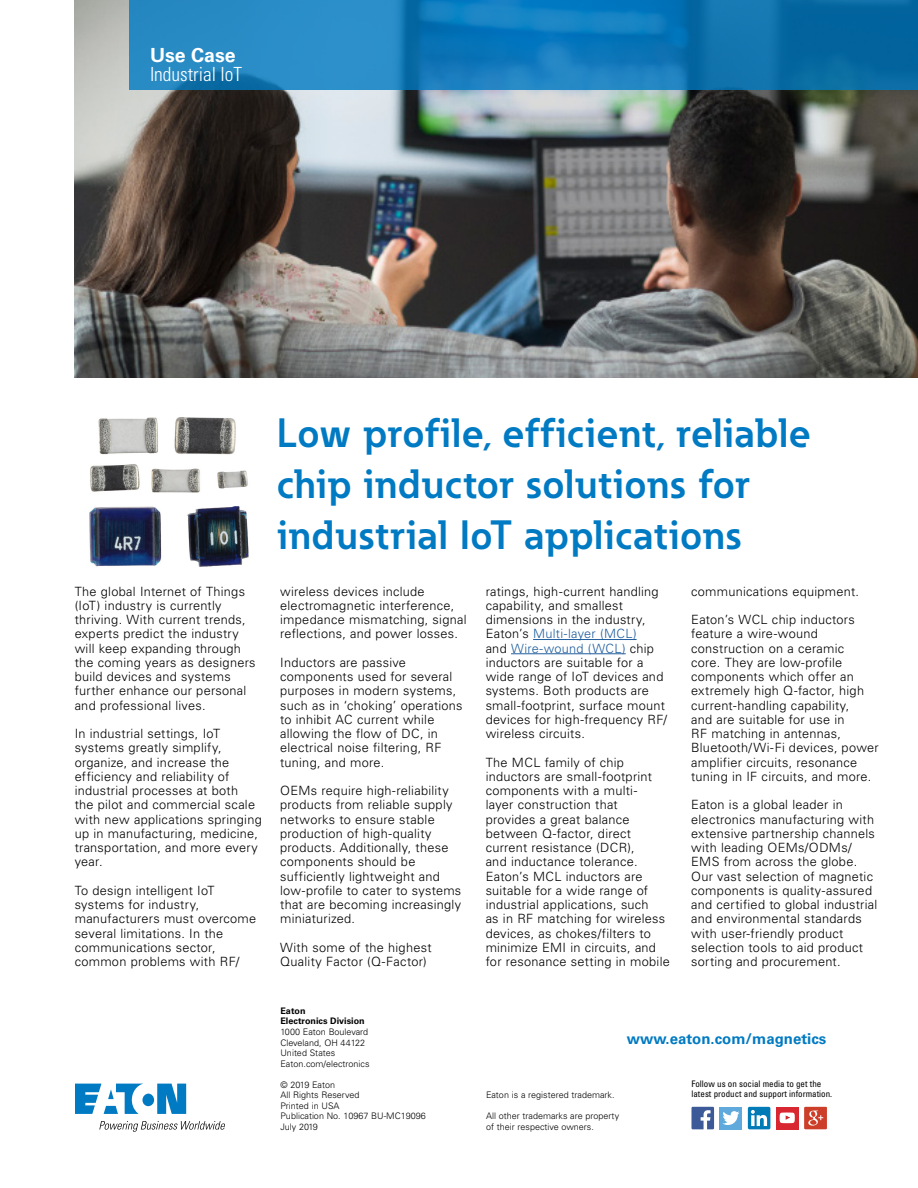
<style>
.page{position:relative;width:918px;height:1188px;background:#fff}
.page>*{position:absolute;margin:0;border:0;box-sizing:border-box;transform-origin:0 0}
.t1{font:700 40.5px/51px "Eaton";letter-spacing:.015em;color:#007ac2}
.t2{font:300 condensed 19.5px "Univers LT Std";color:#fff}
.t3{font:700 19.5px "Univers LT Std";color:#fff}
.t4{font:700 15px "Univers LT Std";color:#007ac2}
.t5{font:300 12.75px/14.2px "Univers LT Std";letter-spacing:.02em;color:#000}
.t6{font:300 9px/10.5px "Univers LT Std";color:#000}
.t7{font:condensed 9px/10.5px "Univers LT Std";color:#000}
.t8{font:700 9px/10.5px "Univers LT Std";color:#000}
.s1{color:#215e9e}
</style>
<div class="page">
<img style="left:89px;top:506px;width:160px;height:61px">
<img style="left:98px;top:417px;width:138px;height:38px">
<hr style="left:533px;top:639px;width:104px;height:1px;background:#215e9e">
<hr style="left:511px;top:653px;width:115px;height:1px;background:#215e9e">
<img style="left:75px;top:0;width:843px;height:378px">
<img style="left:90px;top:464px;width:158px;height:29px">
<svg style="left:129px;top:0;width:789px;height:90px;background:#167bb8"></svg>
<div style="left:776px;top:1107px;width:23px;height:22px;background:#d92732"></div>
<div style="left:720px;top:1107px;width:22px;height:22px;background:#60a9dd"></div>
<svg style="left:692px;top:1107px;width:22px;height:22px"></svg>
<svg style="left:722px;top:1111px;width:17px;height:14px"></svg>
<div style="left:748px;top:1107px;width:22px;height:22px;background:#007bb6;border-radius:2px"></div>
<svg style="left:751px;top:1110px;width:16px;height:16px"></svg>
<svg style="left:804px;top:1107px;width:23px;height:22px"></svg>
<img style="left:808px;top:1111px;width:10px;height:15px">
<svg style="left:780px;top:1113px;width:15px;height:10px"></svg>
<svg style="left:75px;top:1084px;width:111px;height:30px"></svg>
<svg style="left:99px;top:1121px;width:126px;height:11px"></svg>
<h2 class="t3" style="left:150px;top:43px;width:87px">Use Case</h2>
<h2 class="t2" style="left:150px;top:62px;width:94px">Industrial IoT</h2>
<p class="t5" style="left:75px;top:584px;width:182px">The global Internet of Things (IoT) industry is currently thriving. With current trends, experts predict the industry will keep expanding through the coming years as designers build devices and systems further enhance our personal and professional lives.</p>
<p class="t5" style="left:75px;top:726px;width:189px">In industrial settings, IoT systems greatly simplify, organize, and increase the efficiency and reliability of industrial processes at both<br>the pilot and commercial scale with new applications springing up in manufacturing, medicine, transportation, and more every year.</p>
<p class="t5" style="left:75px;top:883px;width:183px">To design intelligent IoT systems for industry, manufacturers must overcome several limitations. In the communications sector, common problems with RF/</p>
<h1 class="t1" style="left:277px;top:407px;width:535px">Low profile, efficient, reliable chip inductor solutions for industrial IoT applications</h1>
<p class="t5" style="left:486px;top:584px;width:183px">ratings, high-current handling capability, and smallest dimensions in the industry,<br>Eaton’s <span class="s1">Multi-layer (MCL)<br></span>and <span class="s1">Wire-wound (WCL)</span> chip inductors are suitable for a wide range of IoT devices and systems. Both products are small-footprint, surface mount devices for high-frequency RF/ wireless circuits.</p>
<p class="t5" style="left:486px;top:755px;width:186px">The MCL family of chip inductors are small-footprint components with a multi-<br>layer construction that provides a great balance between Q-factor, direct current resistance (DCR),<br>and inductance tolerance.<br>Eaton’s MCL inductors are suitable for a wide range of industrial applications, such<br>as in RF matching for wireless devices, as chokes/filters to minimize EMI in circuits, and for resonance setting in mobile</p>
<p class="t5" style="left:280px;top:584px;width:188px">wireless devices include electromagnetic interference, impedance mismatching, signal reflections, and power losses.</p>
<p class="t5" style="left:280px;top:655px;width:184px">Inductors are passive components used for several purposes in modern systems, such as in ‘choking’ operations to inhibit AC current while allowing the flow of DC, in electrical noise filtering, RF tuning, and more.</p>
<p class="t5" style="left:280px;top:783px;width:183px">OEMs require high-reliability products from reliable supply networks to ensure stable production of high-quality products. Additionally, these components should be sufficiently lightweight and low-profile to cater to systems that are becoming increasingly miniaturized.</p>
<p class="t5" style="left:280px;top:940px;width:153px">With some of the highest<br>Quality Factor (Q-Factor)</p>
<p class="t8" style="left:280px;top:1006px;width:86px">Eaton<br>Electronics Division</p>
<p class="t6" style="left:280px;top:1027px;width:91px">1000 Eaton Boulevard<br>Cleveland, OH 44122<br>United States<br>Eaton.com/electronics</p>
<p class="t6" style="left:280px;top:1079px;width:147px">© 2019 Eaton<br>All Rights Reserved<br>Printed in USA<br>Publication No. 10967 BU-MC19096<br>July 2019</p>
<p class="t7" style="left:692px;top:1078px;width:142px">Follow us on social media to get the latest product and support information.</p>
<p class="t5" style="left:691px;top:584px;width:169px">communications equipment.</p>
<p class="t5" style="left:691px;top:612px;width:189px">Eaton’s WCL chip inductors feature a wire-wound construction on a ceramic<br>core. They are low-profile components which offer an extremely high Q-factor, high current-handling capability,<br>and are suitable for use in<br>RF matching in antennas,<br>Bluetooth/Wi-Fi devices, power amplifier circuits, resonance tuning in IF circuits, and more.</p>
<p class="t5" style="left:691px;top:798px;width:188px">Eaton is a global leader in electronics manufacturing with extensive partnership channels with leading OEMs/ODMs/<br>EMS from across the globe.<br>Our vast selection of magnetic components is quality-assured and certified to global industrial and environmental standards with user-friendly product selection tools to aid product sorting and procurement.</p>
<p class="t4" style="left:627px;top:1030px;width:201px">www.eaton.com/magnetics</p>
<p class="t6" style="left:486px;top:1090px;width:130px">Eaton is a registered trademark.</p>
<p class="t6" style="left:486px;top:1111px;width:135px">All other trademarks are property of their respective owners.</p>
</div>
